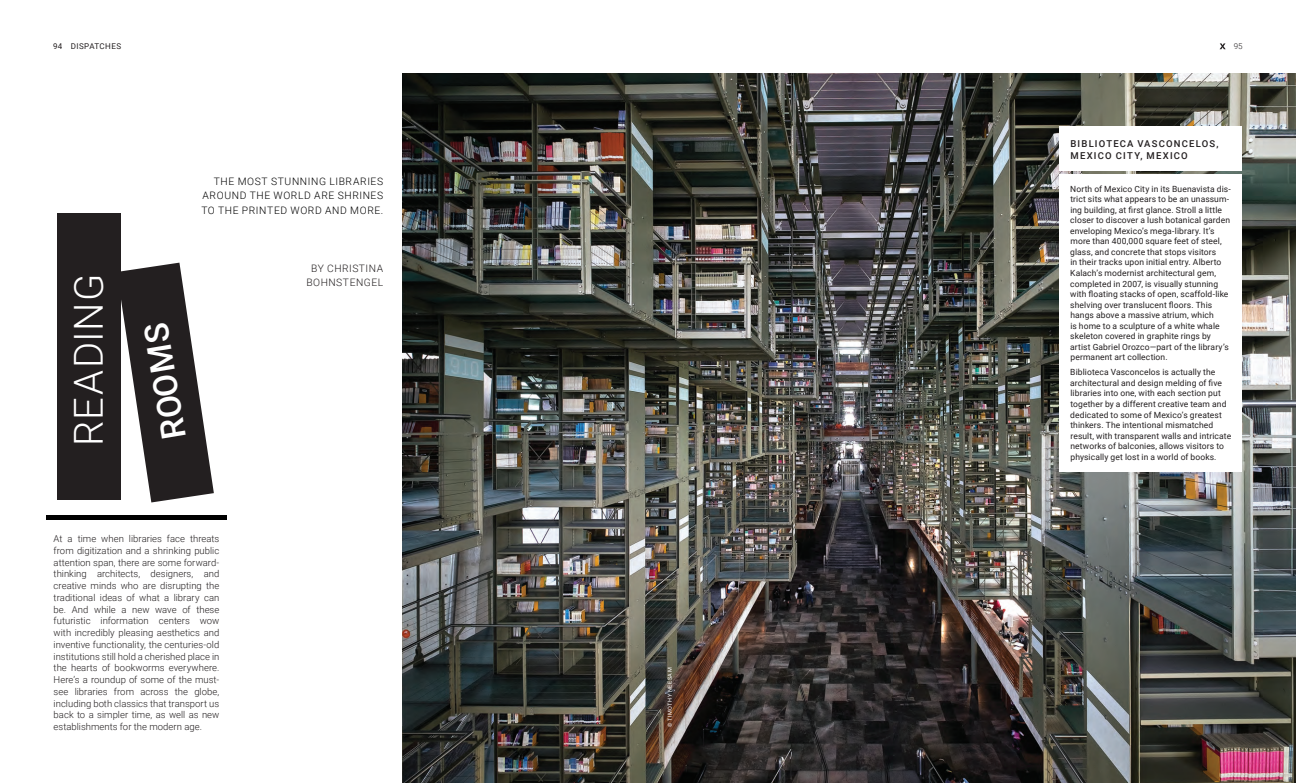
<style>
.page{position:relative;width:1296px;height:783px;background:#fff}
.page>*{position:absolute;margin:0;border:0;box-sizing:border-box;transform-origin:0 0}
.X_title{font:300 40px "Roboto";letter-spacing:.02em;color:#fff}
.X_title-2{font:500 33.4px "Roboto";color:#fff}
.X_subtitle{font:300 10.3px/14.4px "Roboto";letter-spacing:.06em;color:#000;text-align:justify}
.X_subtitle-2{font:300 10.3px/14.4px "Roboto";letter-spacing:.05em;color:#231f20;text-align:center}
.X_Body_TXT{font:300 9.5px/11.8px "Roboto";letter-spacing:.005em;color:#231f20;text-align:justify}
.X_Body_TXT-2{font:500 9.5px/11.8px "Roboto";letter-spacing:.125em;color:#231f20}
.X_sidebar_copy{font:8.5px/10.5px "Roboto";letter-spacing:.015em;color:#231f20}
.t1{font:8px "Roboto";letter-spacing:.05em;color:#231f20}
.t2{font:300 8px "Roboto";color:#231f20}
.AX_Photo_Credit{font:5.5px "Roboto";letter-spacing:.095em;color:#fff}
</style>
<div class="page">
<div style="left:57px;top:213px;width:63px;height:286px;background:#231f20"></div>
<svg style="left:117px;top:263px;width:97px;height:239px"></svg>
<img style="left:402px;top:73px;width:894px;height:710px">
<div style="left:46px;top:515px;width:181px;height:5px;background:#000"></div>
<div style="left:1059px;top:127px;width:183px;height:44px;background:#fff"></div>
<div style="left:1059px;top:174px;width:183px;height:298px;background:#fff"></div>
<svg style="left:1220px;top:43px;width:6px;height:6px"></svg>
<p class="t1" style="left:53px;top:41px;width:69px">94 DISPATCHES</p>
<p class="t2" style="left:1234px;top:41px;width:10px">95</p>
<p class="X_title" style="left:61px;top:446px;width:173px;rotate:-90deg">READING</p>
<p class="X_subtitle" style="left:201px;top:174px;width:184px;text-indent:12px">THE MOST STUNNING LIBRARIES AROUND THE WORLD ARE SHRINES TO THE PRINTED WORD AND MORE.</p>
<p class="X_title-2" style="left:152px;top:443px;width:119px;rotate:-100deg">ROOMS</p>
<p class="X_subtitle-2" style="left:306px;top:260px;width:78px">BY CHRISTINA<br>BOHNSTENGEL</p>
<p class="X_Body_TXT" style="left:54px;top:532px;width:167px">At a time when libraries face threats from digitization and a shrinking public attention span, there are some forward&shy;thinking architects, designers, and creative minds who are disrupting the traditional ideas of what a library can be. And while a new wave of these futuristic information centers wow with incredibly pleasing aesthetics and inventive functionality, the centuries-old institutions still hold a cherished place in the hearts of bookworms everywhere.<br>Here’s a roundup of some of the must&shy;see libraries from across the globe, including both classics that transport us back to a simpler time, as well as new establishments for the modern age.</p>
<p class="AX_Photo_Credit" style="left:666px;top:727px;width:61px;rotate:-90deg">© TIMOTHY NEESAM</p>
<p class="X_Body_TXT-2" style="left:1071px;top:138px;width:149px">BIBLIOTECA VASCONCELOS,<br>MEXICO CITY, MEXICO</p>
<p class="X_sidebar_copy" style="left:1070px;top:183px;width:162px">North of Mexico City in its Buenavista dis&shy;trict sits what appears to be an unassum&shy;ing building, at first glance. Stroll a little closer to discover a lush botanical garden enveloping Mexico’s mega-library. It’s more than 400,000 square feet of steel, glass, and concrete that stops visitors<br>in their tracks upon initial entry. Alberto Kalach’s modernist architectural gem, completed in 2007, is visually stunning with floating stacks of open, scaffold-like shelving over translucent floors. This hangs above a massive atrium, which<br>is home to a sculpture of a white whale skeleton covered in graphite rings by artist Gabriel Orozco—part of the library’s permanent art collection.</p>
<p class="X_sidebar_copy" style="left:1070px;top:367px;width:163px">Biblioteca Vasconcelos is actually the architectural and design melding of five libraries into one, with each section put together by a different creative team and dedicated to some of Mexico’s greatest thinkers. The intentional mismatched result, with transparent walls and intricate networks of balconies, allows visitors to physically get lost in a world of books.</p>
</div>
